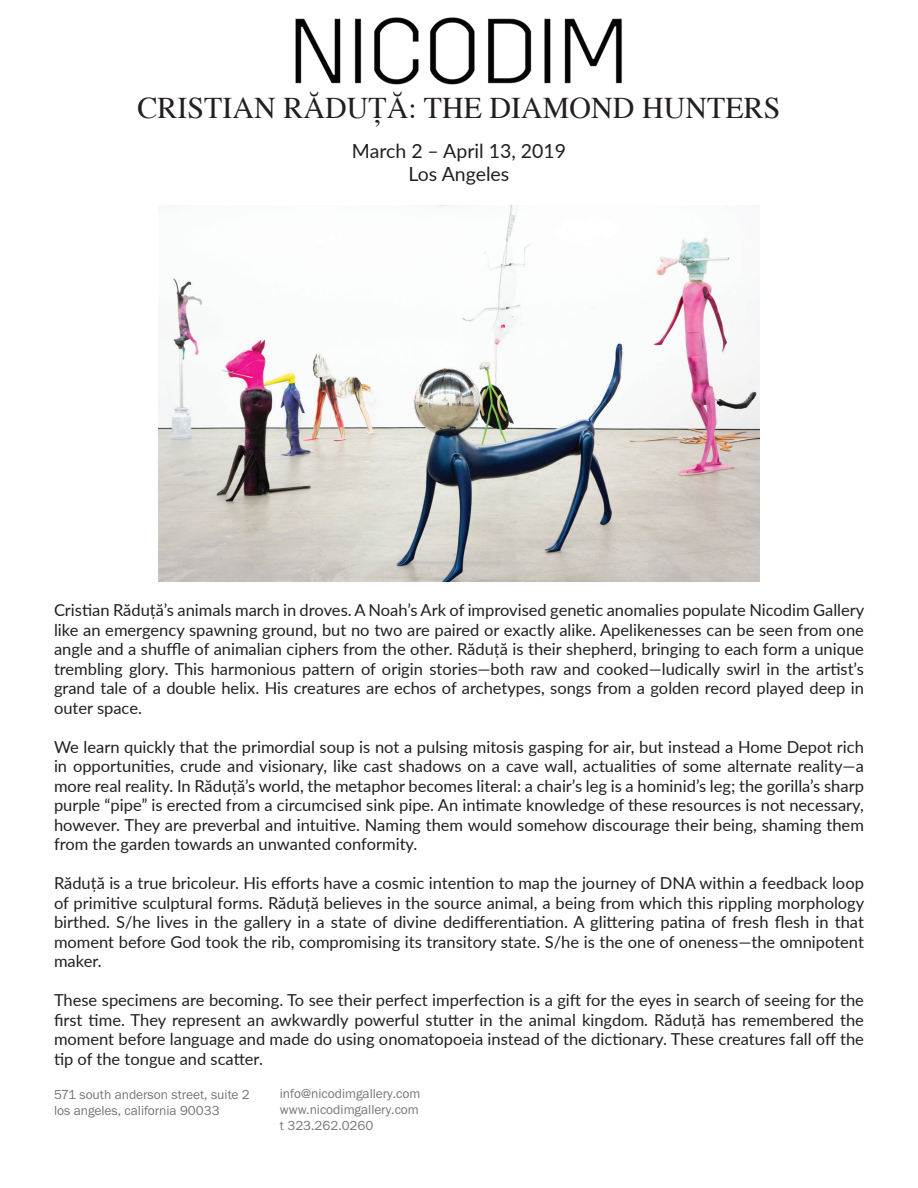
<style>
.page{position:relative;width:918px;height:1188px;background:#fff}
.page>*{position:absolute;margin:0;border:0;box-sizing:border-box;transform-origin:0 0}
.t1{font:30px "Times";color:#231f20}
.t2{font:19.5px/23.4px "Lato";color:#231f20;text-align:center}
.t3{font:16.5px/19.5px "Lato";color:#231f20;text-align:justify}
.t4{font:13.5px/16.2px "Franklin Gothic FS";color:#757679}
</style>
<div class="page">
<img style="left:295px;top:17px;width:327px;height:68px">
<img style="left:158px;top:206px;width:602px;height:375px">
<h1 class="t1" style="left:138px;top:80px;width:644px">CRISTIAN RĂDUȚĂ: THE DIAMOND HUNTERS</h1>
<p class="t2" style="left:352px;top:138px;width:216px">March 2 – April 13, 2019<br>Los Angeles</p>
<p class="t3" style="left:54px;top:600px;width:812px">Cristian Răduță’s animals march in droves. A Noah’s Ark of improvised genetic anomalies populate Nicodim Gallery like an emergency spawning ground, but no two are paired or exactly alike. Apelikenesses can be seen from one angle and a shuffle of animalian ciphers from the other. Răduță is their shepherd, bringing to each form a unique trembling glory. This harmonious pattern of origin stories—both raw and cooked—ludically swirl in the artist’s grand tale of a double helix. His creatures are echos of archetypes, songs from a golden record played deep in outer space.</p>
<p class="t3" style="left:54px;top:736px;width:811px">We learn quickly that the primordial soup is not a pulsing mitosis gasping for air, but instead a Home Depot rich in opportunities, crude and visionary, like cast shadows on a cave wall, actualities of some alternate reality—a more real reality. In Răduță’s world, the metaphor becomes literal: a chair’s leg is a hominid’s leg; the gorilla’s sharp purple “pipe” is erected from a circumcised sink pipe. An intimate knowledge of these resources is not necessary, however. They are preverbal and intuitive. Naming them would somehow discourage their being, shaming them from the garden towards an unwanted conformity.</p>
<p class="t3" style="left:54px;top:873px;width:812px">Răduță is a true bricoleur. His efforts have a cosmic intention to map the journey of DNA within a feedback loop of primitive sculptural forms. Răduță believes in the source animal, a being from which this rippling morphology birthed. S/he lives in the gallery in a state of divine dedifferentiation. A glittering patina of fresh flesh in that moment before God took the rib, compromising its transitory state. S/he is the one of oneness—the omnipotent maker.</p>
<p class="t3" style="left:54px;top:990px;width:811px">These specimens are becoming. To see their perfect imperfection is a gift for the eyes in search of seeing for the first time. They represent an awkwardly powerful stutter in the animal kingdom. Răduță has remembered the moment before language and made do using onomatopoeia instead of the dictionary. These creatures fall off the tip of the tongue and scatter.</p>
<p class="t4" style="left:54px;top:1087px;width:197px">571 south anderson street, suite 2 los angeles, california 90033</p>
<p class="t4" style="left:280px;top:1086px;width:142px;text-align:justify">info@nicodimgallery.com www.nicodimgallery.com t 323.262.0260</p>
</div>
